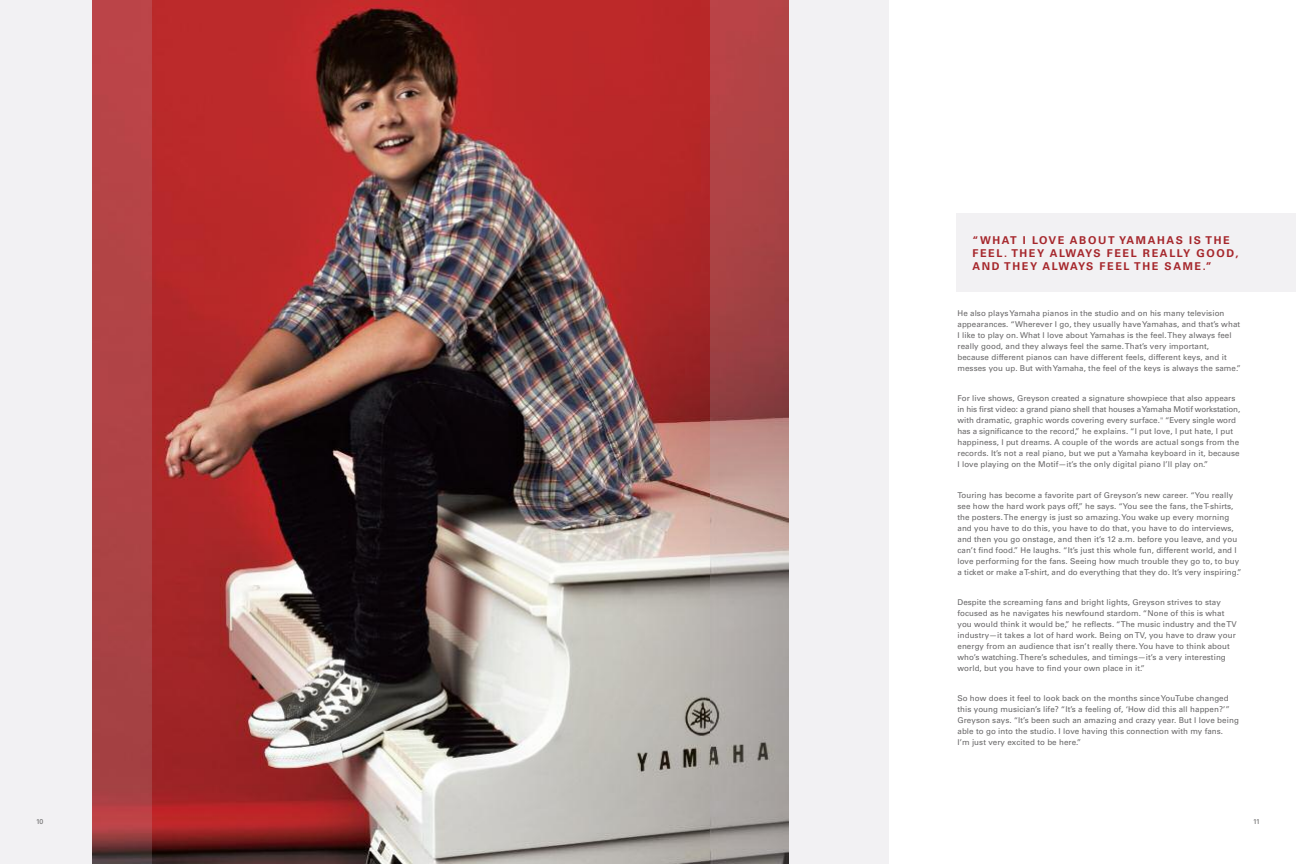
<style>
.page{position:relative;width:1296px;height:864px;background:#fff}
.page>*{position:absolute;margin:0;border:0;box-sizing:border-box;transform-origin:0 0}
.t1{font:700 10.8px/12.9px "Univers";letter-spacing:.15em;color:#a6272c}
.t2{font:8px/11px "Univers";letter-spacing:.01em;color:#686768}
.t3{font:7px "Univers";color:#686768}
</style>
<div class="page">
<img style="left:152px;top:0;width:559px;height:864px">
<div style="left:956px;top:214px;width:340px;height:78px;background:#f2f1f3"></div>
<div style="left:788px;top:0;width:101px;height:864px;background:#f2f1f3"></div>
<img style="left:711px;top:0;width:77px;height:864px">
<div style="left:0;top:0;width:92px;height:864px;background:#f2f1f3"></div>
<img style="left:92px;top:0;width:60px;height:864px">
<p class="t3" style="left:36px;top:819px;width:9px">10</p>
<h1 class="t1" style="left:972px;top:235px;width:268px">“WHAT I LOVE ABOUT YAMAHAS IS THE<br>FEEL. THEY ALWAYS FEEL REALLY GOOD,<br>AND THEY ALWAYS FEEL THE SAME.”</h1>
<p class="t2" style="left:957px;top:308px;width:285px">He also plays Yamaha pianos in the studio and on his many television appearances. “Wherever I go, they usually have Yamahas, and that’s what I like to play on. What I love about Yamahas is the feel. They always feel really good, and they always feel the same. That’s very important, because different pianos can have different feels, different keys, and it messes you up. But with Yamaha, the feel of the keys is always the same.”</p>
<p class="t2" style="left:957px;top:394px;width:284px">For live shows, Greyson created a signature showpiece that also appears in his first video: a grand piano shell that houses a Yamaha Motif workstation, with dramatic, graphic words covering every surface." “Every single word has a significance to the record,” he explains. “I put love, I put hate, I put happiness, I put dreams. A couple of the words are actual songs from the records. It’s not a real piano, but we put a Yamaha keyboard in it, because I love playing on the Motif—it’s the only digital piano I’ll play on.”</p>
<p class="t2" style="left:957px;top:490px;width:286px">Touring has become a favorite part of Greyson’s new career. “You really see how the hard work pays off,” he says. “You see the fans, the T-shirts, the posters. The energy is just so amazing. You wake up every morning and you have to do this, you have to do that, you have to do interviews, and then you go onstage, and then it’s 12 a.m. before you leave, and you can’t find food.” He laughs. “It’s just this whole fun, different world, and I love performing for the fans. Seeing how much trouble they go to, to buy a ticket or make a T-shirt, and do everything that they do. It’s very inspiring.”</p>
<p class="t2" style="left:957px;top:597px;width:281px">Despite the screaming fans and bright lights, Greyson strives to stay focused as he navigates his newfound stardom. “None of this is what you would think it would be,” he reflects. “The music industry and the TV industry—it takes a lot of hard work. Being on TV, you have to draw your energy from an audience that isn’t really there. You have to think about who’s watching. There’s schedules, and timings—it’s a very interesting world, but you have to find your own place in it.”</p>
<p class="t2" style="left:957px;top:694px;width:283px">So how does it feel to look back on the months since YouTube changed this young musician’s life? “It’s a feeling of, ‘How did this all happen?’” Greyson says. “It’s been such an amazing and crazy year. But I love being able to go into the studio. I love having this connection with my fans.<br>I’m just very excited to be here.”</p>
<p class="t3" style="left:1253px;top:819px;width:8px">11</p>
</div>
